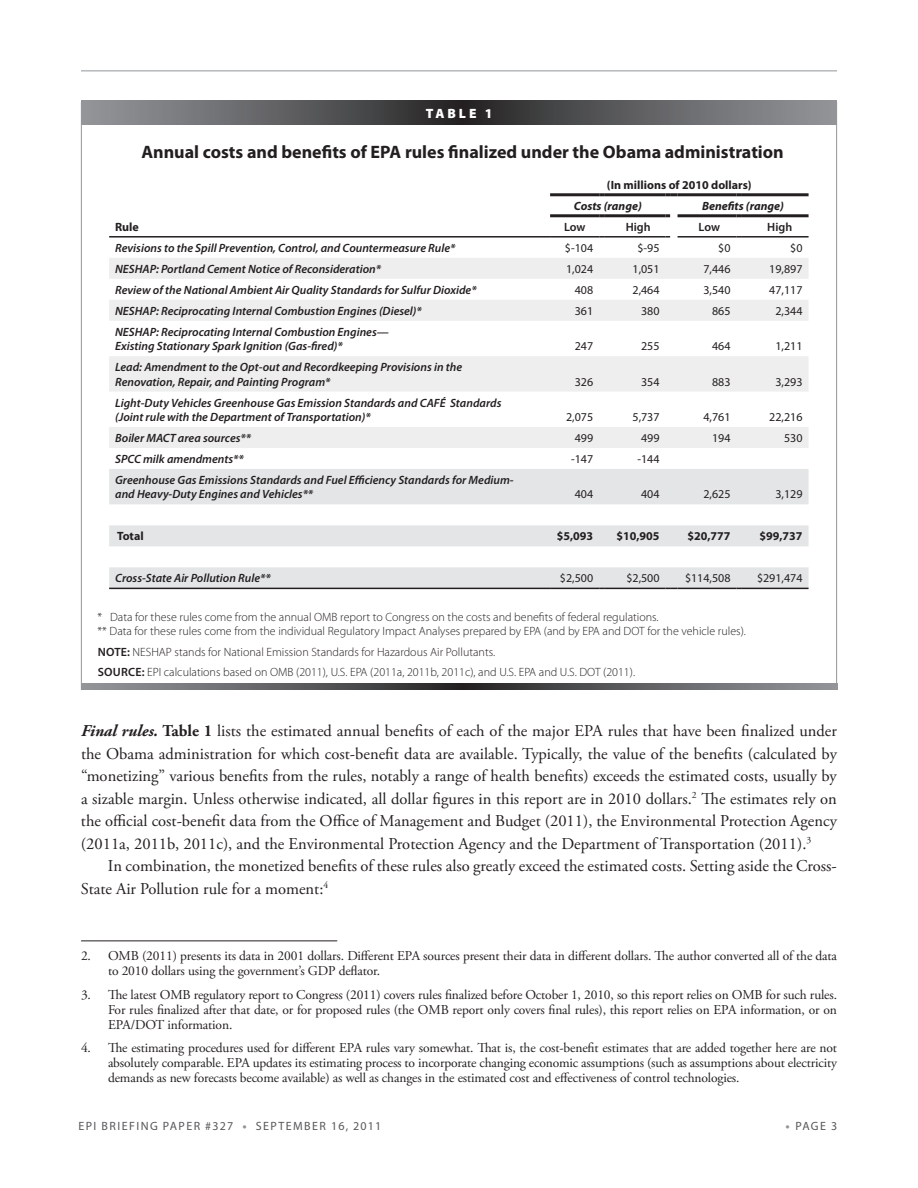
<style>
.page{position:relative;width:918px;height:1188px;background:#fff}
.page>*{position:absolute;margin:0;border:0;box-sizing:border-box;transform-origin:0 0}
.t1{font:700 18px "Myriad Pro";color:#231f20}
.t2{font:16.5px/22.5px "Adobe Garamond Pro";color:#231f20;text-align:justify}
.t3{font:13.5px/15px "Adobe Garamond Pro";letter-spacing:-.01em;color:#231f20;text-align:justify}
.t4{font:900 13.5px "Myriad Pro";color:#fff}
.t5{font:italic 600 12px/14.4px "Myriad Pro";color:#231f20}
.t6{font:300 12px/14.4px "Myriad Pro";color:#231f20}
.t7{font:12px "Myriad Pro";color:#231f20}
.t8{font:700 12px "Myriad Pro";color:#231f20}
.t9{font:italic 700 12px "Myriad Pro";color:#231f20}
.t10{font:12px "Myriad Pro";letter-spacing:.1em;color:#57585a}
.t11{font:12px "Myriad Pro";letter-spacing:.12em;color:#57585a}
.t12{font:600 12px "Myriad Pro";color:#231f20}
.s1{font-weight:600}
.s2{font-weight:700;font-style:italic}
.s3{font-weight:700}
.s4{font-family:"Monotype Corsiva";font-size:7.5px;color:#939598}
</style>
<div class="page">
<hr style="left:81px;top:70px;width:756px;height:1px;background:#939598">
<div style="left:81px;top:102px;width:756px;height:588px;background:#fff;border:1px solid #939598"></div>
<svg style="left:81px;top:101px;width:756px;height:23px;background:#5f6062"></svg>
<svg style="left:81px;top:684px;width:756px;height:6px;background:#5f6062"></svg>
<svg style="left:109px;top:258px;width:699px;height:190px;fill:#f0f0f1"></svg>
<svg style="left:109px;top:469px;width:700px;height:119px;fill:#e4e5e7"></svg>
<hr style="left:109px;top:236px;width:441px;height:2px;background:#231f20">
<hr style="left:550px;top:236px;width:49px;height:2px;background:#231f20">
<svg style="left:599px;top:236px;width:6px;height:2px"></svg>
<hr style="left:605px;top:236px;width:61px;height:2px;background:#231f20">
<hr style="left:678px;top:236px;width:59px;height:2px;background:#231f20">
<hr style="left:741px;top:236px;width:68px;height:2px;background:#231f20">
<hr style="left:550px;top:214px;width:49px;height:3px;background:#231f20">
<svg style="left:599px;top:214px;width:6px;height:3px"></svg>
<hr style="left:605px;top:214px;width:61px;height:3px;background:#231f20">
<svg style="left:666px;top:214px;width:4px;height:3px"></svg>
<hr style="left:678px;top:214px;width:59px;height:3px;background:#231f20">
<svg style="left:737px;top:214px;width:4px;height:3px"></svg>
<hr style="left:741px;top:214px;width:68px;height:3px;background:#231f20">
<hr style="left:550px;top:193px;width:49px;height:3px;background:#231f20">
<svg style="left:599px;top:193px;width:6px;height:3px"></svg>
<hr style="left:605px;top:193px;width:61px;height:3px;background:#231f20">
<svg style="left:666px;top:193px;width:12px;height:3px"></svg>
<hr style="left:678px;top:193px;width:59px;height:3px;background:#231f20">
<svg style="left:737px;top:193px;width:4px;height:3px"></svg>
<hr style="left:741px;top:193px;width:68px;height:3px;background:#231f20">
<hr style="left:109px;top:588px;width:441px;height:1px;background:#231f20">
<hr style="left:550px;top:588px;width:49px;height:1px;background:#231f20">
<hr style="left:605px;top:588px;width:61px;height:1px;background:#231f20">
<svg style="left:666px;top:588px;width:12px;height:1px"></svg>
<hr style="left:678px;top:588px;width:59px;height:1px;background:#231f20">
<hr style="left:741px;top:588px;width:68px;height:1px;background:#231f20">
<hr style="left:81px;top:940px;width:256px;height:1px;background:#231f20">
<p class="t4" style="left:426px;top:105px;width:21px">TABLE</p>
<p class="t4" style="left:485px;top:105px;width:9px">1</p>
<h1 class="t1" style="left:141px;top:140px;width:644px">Annual costs and benefits of EPA rules finalized under the Obama administration</h1>
<p class="t8" style="left:607px;top:177px;width:146px">(In millions of 2010 dollars)</p>
<p class="t9" style="left:574px;top:198px;width:70px">Costs (range)</p>
<p class="t9" style="left:702px;top:198px;width:83px">Benefits (range)</p>
<p class="t8" style="left:115px;top:219px;width:25px">Rule</p>
<p class="t12" style="left:564px;top:219px;width:23px">LOW</p>
<p class="t12" style="left:626px;top:219px;width:26px">HIGH</p>
<p class="t12" style="left:699px;top:219px;width:23px">LOW</p>
<p class="t12" style="left:767px;top:219px;width:26px">HIGH</p>
<p class="t5" style="left:115px;top:240px;width:342px">Revisions to the Spill Prevention, Control, and Countermeasure Rule*</p>
<p class="t7" style="left:565px;top:240px;width:30px">$-104</p>
<p class="t7" style="left:637px;top:240px;width:24px">$-95</p>
<p class="t7" style="left:718px;top:240px;width:14px">$0</p>
<p class="t7" style="left:790px;top:240px;width:14px">$0</p>
<p class="t5" style="left:115px;top:261px;width:267px">NESHAP: Portland Cement Notice of Reconsideration*</p>
<p class="t7" style="left:566px;top:261px;width:29px">1,024</p>
<p class="t7" style="left:633px;top:261px;width:29px">1,051</p>
<p class="t7" style="left:703px;top:261px;width:29px">7,446</p>
<p class="t7" style="left:769px;top:261px;width:35px">19,897</p>
<p class="t5" style="left:115px;top:282px;width:363px">Review of the National Ambient Air Quality Standards for Sulfur Dioxide*</p>
<p class="t7" style="left:575px;top:282px;width:20px">408</p>
<p class="t7" style="left:633px;top:282px;width:29px">2,464</p>
<p class="t7" style="left:703px;top:282px;width:29px">3,540</p>
<p class="t7" style="left:769px;top:282px;width:35px">47,117</p>
<p class="t5" style="left:115px;top:303px;width:308px">NESHAP: Reciprocating Internal Combustion Engines (Diesel)*</p>
<p class="t7" style="left:575px;top:303px;width:20px">361</p>
<p class="t7" style="left:641px;top:303px;width:20px">380</p>
<p class="t7" style="left:712px;top:303px;width:20px">865</p>
<p class="t7" style="left:775px;top:303px;width:29px">2,344</p>
<p class="t5" style="left:115px;top:324px;width:275px">NESHAP: Reciprocating Internal Combustion Engines—<br>Existing Stationary Spark Ignition (Gas-fired)*</p>
<p class="t7" style="left:575px;top:339px;width:20px">247</p>
<p class="t7" style="left:641px;top:339px;width:20px">255</p>
<p class="t7" style="left:712px;top:339px;width:20px">464</p>
<p class="t7" style="left:775px;top:339px;width:29px">1,211</p>
<p class="t5" style="left:115px;top:360px;width:349px">Lead: Amendment to the Opt-out and Recordkeeping Provisions in the<br>Renovation, Repair, and Painting Program*</p>
<p class="t5" style="left:115px;top:395px;width:388px">Light-Duty Vehicles Greenhouse Gas Emission Standards and CAFÉ Standards (Joint rule with the Department of Transportation)*</p>
<p class="t7" style="left:575px;top:374px;width:20px">326</p>
<p class="t7" style="left:641px;top:374px;width:20px">354</p>
<p class="t7" style="left:712px;top:374px;width:20px">883</p>
<p class="t7" style="left:775px;top:374px;width:29px">3,293</p>
<p class="t7" style="left:566px;top:410px;width:29px">2,075</p>
<p class="t7" style="left:633px;top:410px;width:29px">5,737</p>
<p class="t7" style="left:703px;top:410px;width:29px">4,761</p>
<p class="t7" style="left:769px;top:410px;width:35px">22,216</p>
<p class="t5" style="left:115px;top:430px;width:137px">Boiler MACT area sources**</p>
<p class="t7" style="left:575px;top:431px;width:20px">499</p>
<p class="t7" style="left:641px;top:431px;width:20px">499</p>
<p class="t7" style="left:712px;top:431px;width:20px">194</p>
<p class="t7" style="left:784px;top:431px;width:20px">530</p>
<p class="t5" style="left:115px;top:451px;width:130px">SPCC milk amendments**</p>
<p class="t7" style="left:571px;top:452px;width:24px">-147</p>
<p class="t7" style="left:637px;top:452px;width:24px">-144</p>
<p class="t5" style="left:115px;top:472px;width:400px">Greenhouse Gas Emissions Standards and Fuel Efficiency Standards for Medium&shy;and Heavy-Duty Engines and Vehicles**</p>
<p class="t7" style="left:575px;top:487px;width:20px">404</p>
<p class="t7" style="left:641px;top:487px;width:20px">404</p>
<p class="t7" style="left:703px;top:487px;width:29px">2,625</p>
<p class="t7" style="left:775px;top:487px;width:29px">3,129</p>
<p class="t8" style="left:117px;top:529px;width:28px">Total</p>
<p class="t8" style="left:557px;top:529px;width:38px">$5,093</p>
<p class="t8" style="left:617px;top:529px;width:45px">$10,905</p>
<p class="t8" style="left:687px;top:529px;width:45px">$20,777</p>
<p class="t8" style="left:759px;top:529px;width:45px">$99,737</p>
<p class="t5" style="left:115px;top:571px;width:157px">Cross-State Air Pollution Rule**</p>
<p class="t7" style="left:560px;top:571px;width:35px">$2,500</p>
<p class="t7" style="left:626px;top:571px;width:35px">$2,500</p>
<p class="t7" style="left:685px;top:571px;width:47px">$114,508</p>
<p class="t7" style="left:757px;top:571px;width:47px">$291,474</p>
<p class="t6" style="left:98px;top:610px;width:650px">* Data for these rules come from the annual OMB report to Congress on the costs and benefits of federal regulations.<br>** Data for these rules come from the individual Regulatory Impact Analyses prepared by EPA (and by EPA and DOT for the vehicle rules).</p>
<p class="t6" style="left:98px;top:642px;width:539px;line-height:20.4px"><span class="s1">NOTE:</span> NESHAP stands for National Emission Standards for Hazardous Air Pollutants.<br><span class="s1">SOURCE:</span> EPI calculations based on OMB (2011), U.S. EPA (2011a, 2011b, 2011c), and U.S. EPA and U.S. DOT (2011).</p>
<p class="t2" style="left:81px;top:721px;width:757px"><span class="s2">Final rules.</span> <span class="s3">Table 1</span> lists the estimated annual benefits of each of the major EPA rules that have been finalized under the Obama administration for which cost-benefit data are available. Typically, the value of the benefits (calculated by “monetizing” various benefits from the rules, notably a range of health benefits) exceeds the estimated costs, usually by a sizable margin. Unless otherwise indicated, all dollar figures in this report are in 2010 dollars.<sup>2</sup> The estimates rely on the official cost-benefit data from the Office of Management and Budget (2011), the Environmental Protection Agency (2011a, 2011b, 2011c), and the Environmental Protection Agency and the Department of Transportation (2011).<sup>3</sup></p>
<p class="t2" style="left:81px;top:856px;width:757px;text-indent:27px">In combination, the monetized benefits of these rules also greatly exceed the estimated costs. Setting aside the Cross-<br>State Air Pollution rule for a moment:<sup>4</sup></p>
<p class="t3" style="left:108px;top:949px;width:731px;text-indent:-27px">2. OMB (2011) presents its data in 2001 dollars. Different EPA sources present their data in different dollars. The author converted all of the data to 2010 dollars using the government’s GDP deflator.</p>
<p class="t3" style="left:108px;top:987px;width:731px;text-indent:-27px">3. The latest OMB regulatory report to Congress (2011) covers rules finalized before October 1, 2010, so this report relies on OMB for such rules.<br>For rules finalized after that date, or for proposed rules (the OMB report only covers final rules), this report relies on EPA information, or on EPA/DOT information.</p>
<p class="t3" style="left:108px;top:1041px;width:731px;text-indent:-27px">4. The estimating procedures used for different EPA rules vary somewhat. That is, the cost-benefit estimates that are added together here are not absolutely comparable. EPA updates its estimating process to incorporate changing economic assumptions (such as assumptions about electricity demands as new forecasts become available) as well as changes in the estimated cost and effectiveness of control technologies.</p>
<p class="t11" style="left:78px;top:1119px;width:100px">EPI BRIEFING PAPE</p>
<p class="t10" style="left:194px;top:1119px;width:189px">R #327 <span class="s4">●</span> SEPTEMBER 16, 2011</p>
<p class="t11" style="left:785px;top:1119px;width:54px"><span class="s4">●</span> PAGE 3</p>
</div>
